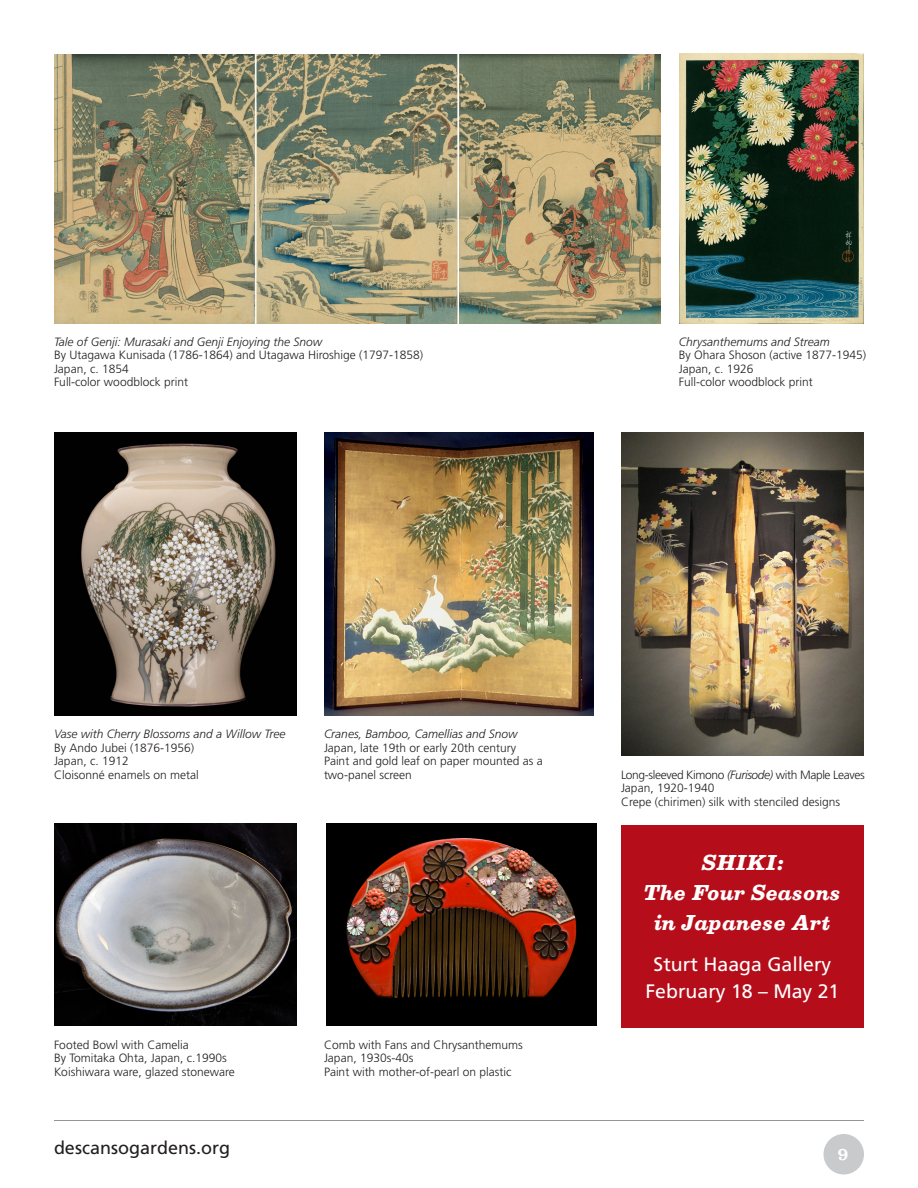
<style>
.page{position:relative;width:918px;height:1188px;background:#fff}
.page>*{position:absolute;margin:0;border:0;box-sizing:border-box;transform-origin:0 0}
.t1{font:italic 700 22.5px/30px "Egizio URW";color:#fff;text-align:center}
.t2{font:19.5px "Frutiger";color:#fff}
.t3{font:18px "Frutiger";color:#231f20}
.t4{font:18px "Clarendon URW";color:#fff}
.t5{font:300 12px/13.5px "Frutiger";color:#231f20}
.t6{font:italic 300 12px "Frutiger";color:#231f20}
.t7{font:300 12px "Frutiger";letter-spacing:-.03em;color:#231f20}
.s1{font-style:italic}
</style>
<div class="page">
<div style="left:824px;top:1134px;width:40px;height:40px;background:#c9cacc;border-radius:50%"></div>
<hr style="left:54px;top:1120px;width:810px;height:1px;background:#939598">
<div style="left:621px;top:825px;width:243px;height:203px;background:#b50e1a"></div>
<img style="left:54px;top:54px;width:607px;height:270px">
<img style="left:680px;top:54px;width:184px;height:270px">
<img style="left:54px;top:432px;width:243px;height:284px">
<img style="left:324px;top:432px;width:270px;height:284px">
<img style="left:54px;top:824px;width:243px;height:202px">
<img style="left:326px;top:824px;width:270px;height:202px">
<img style="left:621px;top:432px;width:243px;height:324px">
<p class="t6" style="left:54px;top:335px;width:270px">Tale of Genji: Murasaki and Genji Enjoying the Snow</p>
<p class="t5" style="left:54px;top:349px;width:371px">By Utagawa Kunisada (1786-1864) and Utagawa Hiroshige (1797-1858)</p>
<p class="t5" style="left:54px;top:362px;width:76px">Japan, c. 1854</p>
<p class="t5" style="left:54px;top:376px;width:136px">Full-color woodblock print</p>
<p class="t6" style="left:679px;top:335px;width:152px">Chrysanthemums and Stream</p>
<p class="t5" style="left:679px;top:349px;width:189px">By Ohara Shoson (active 1877-1945)</p>
<p class="t5" style="left:679px;top:362px;width:76px">Japan, c. 1926</p>
<p class="t5" style="left:679px;top:376px;width:136px">Full-color woodblock print</p>
<p class="t6" style="left:54px;top:727px;width:233px">Vase with Cherry Blossoms and a Willow Tree</p>
<p class="t5" style="left:54px;top:741px;width:142px">By Ando Jubei (1876-1956)</p>
<p class="t5" style="left:54px;top:754px;width:76px">Japan, c. 1912</p>
<p class="t5" style="left:54px;top:768px;width:146px">Cloisonné enamels on metal</p>
<p class="t6" style="left:324px;top:727px;width:195px">Cranes, Bamboo, Camellias and Snow</p>
<p class="t5" style="left:324px;top:741px;width:194px">Japan, late 19th or early 20th century</p>
<p class="t5" style="left:324px;top:754px;width:220px">Paint and gold leaf on paper mounted as a two-panel screen</p>
<p class="t5" style="left:54px;top:1038px;width:136px">Footed Bowl with Camelia</p>
<p class="t5" style="left:54px;top:1051px;width:174px">By Tomitaka Ohta, Japan, c.1990s</p>
<p class="t5" style="left:54px;top:1065px;width:182px">Koishiwara ware, glazed stoneware</p>
<p class="t3" style="left:54px;top:1137px;width:178px">descansogardens.org</p>
<p class="t5" style="left:324px;top:1038px;width:200px">Comb with Fans and Chrysanthemums</p>
<p class="t5" style="left:324px;top:1051px;width:91px">Japan, 1930s-40s</p>
<p class="t5" style="left:324px;top:1065px;width:189px">Paint with mother-of-pearl on plastic</p>
<p class="t7" style="left:621px;top:768px;width:245px">Long-sleeved Kimono <span class="s1">(Furisode)</span> with Maple Leaves</p>
<p class="t5" style="left:621px;top:781px;width:95px">Japan, 1920-1940</p>
<p class="t5" style="left:621px;top:795px;width:221px">Crepe (chirimen) silk with stenciled designs</p>
<p class="t1" style="left:644px;top:848px;width:199px">SHIKI:<br>The Four Seasons in Japanese Art</p>
<p class="t2" style="left:654px;top:952px;width:179px">Sturt Haaga Gallery</p>
<p class="t2" style="left:646px;top:979px;width:195px">February 18 – May 21</p>
<p class="t4" style="left:837px;top:1141px;width:13px">9</p>
</div>
